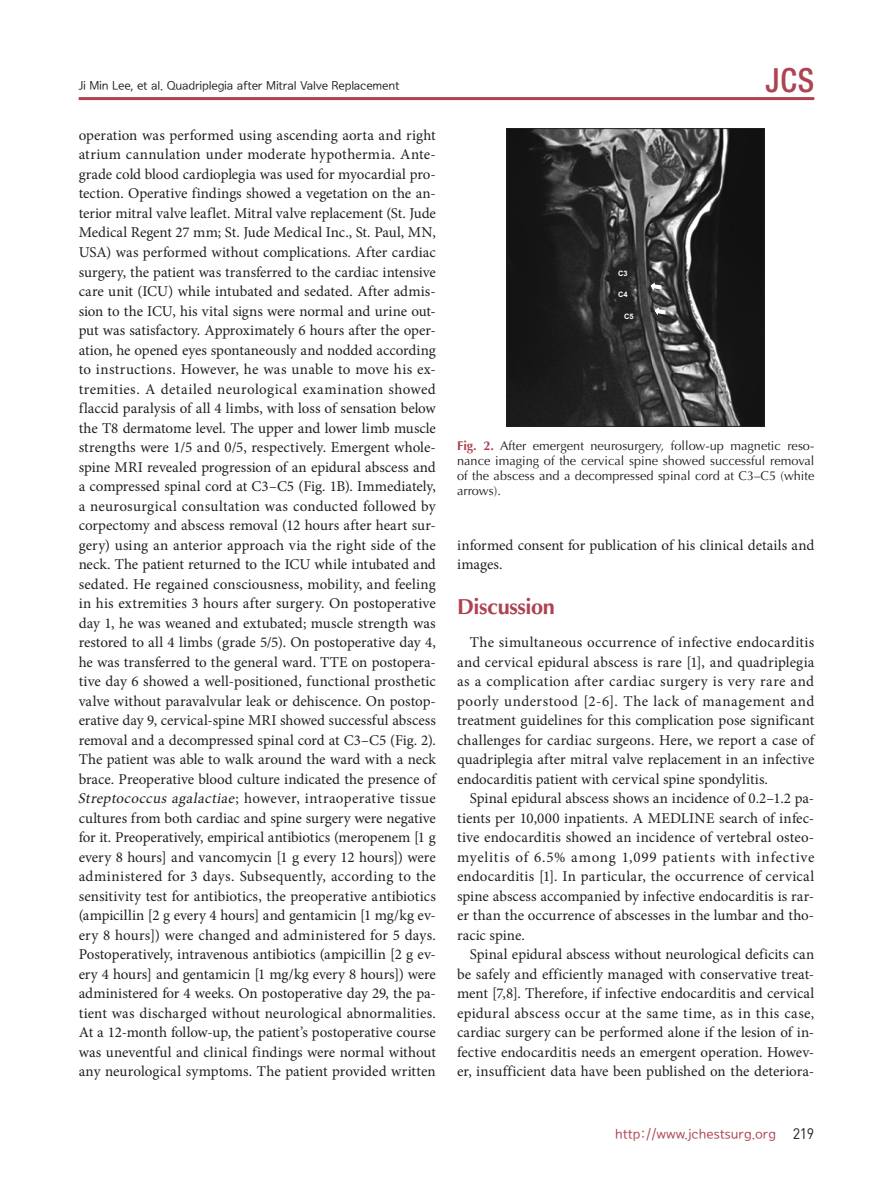
<style>
.page{position:relative;width:893px;height:1191px;background:#fff}
.page>*{position:absolute;margin:0;border:0;box-sizing:border-box;transform-origin:0 0}
.t1{font:500 condensed 33.3px "Helvetica Neue LT Std";color:#ad4353;scale:.95 1}
.t2{font:700 21.75px "Optima LT Std";letter-spacing:-.02em;color:#ad4353}
.t3{font:15px/19.5px "Minion Pro";color:#231f20;text-align:justify}
.t4{font:15px "Dinreg";color:#231f20;scale:.95 1}
.t5{font:13.5px "Seoul Namsan M";color:#ad4353}
.t6{font:12.75px/15px "Optima LT Std";color:#231f20;text-align:justify}
.t7{font:12px "Seoul Namsan M";letter-spacing:-.02em;color:#231f20}
.t8{font:700 7.5px "Arial";color:#fff}
.s1{font-style:italic}
.s2{font-weight:700;color:#ad4353}
</style>
<div class="page">
<hr style="left:79px;top:97px;width:735px;height:3px;background:#ad4353">
<img style="left:509px;top:130px;width:253px;height:294px">
<div style="left:507px;top:128px;width:257px;height:298px;border:1px solid #231f20"></div>
<svg style="left:651px;top:282px;width:10px;height:8px"></svg>
<svg style="left:655px;top:307px;width:11px;height:8px"></svg>
<p class="t7" style="left:79px;top:79px;width:322px">Ji Min Lee, et al. Quadriplegia after Mitral Valve Replacement</p>
<p class="t3" style="left:78px;top:125px;width:360px">operation was performed using ascending aorta and right atrium cannulation under moderate hypothermia. Ante&shy;grade cold blood cardioplegia was used for myocardial pro&shy;tection. Operative findings showed a vegetation on the an&shy;terior mitral valve leaflet. Mitral valve replacement (St. Jude Medical Regent 27 mm; St. Jude Medical Inc., St. Paul, MN, USA) was performed without complications. After cardiac surgery, the patient was transferred to the cardiac intensive care unit (ICU) while intubated and sedated. After admis&shy;sion to the ICU, his vital signs were normal and urine out&shy;put was satisfactory. Approximately 6 hours after the oper&shy;ation, he opened eyes spontaneously and nodded according to instructions. However, he was unable to move his ex&shy;tremities. A detailed neurological examination showed flaccid paralysis of all 4 limbs, with loss of sensation below the T8 dermatome level. The upper and lower limb muscle strengths were 1/5 and 0/5, respectively. Emergent whole&shy;spine MRI revealed progression of an epidural abscess and a compressed spinal cord at C3–C5 (Fig. 1B). Immediately, a neurosurgical consultation was conducted followed by corpectomy and abscess removal (12 hours after heart sur&shy;gery) using an anterior approach via the right side of the neck. The patient returned to the ICU while intubated and sedated. He regained consciousness, mobility, and feeling in his extremities 3 hours after surgery. On postoperative day 1, he was weaned and extubated; muscle strength was restored to all 4 limbs (grade 5/5). On postoperative day 4, he was transferred to the general ward. TTE on postopera&shy;tive day 6 showed a well-positioned, functional prosthetic valve without paravalvular leak or dehiscence. On postop&shy;erative day 9, cervical-spine MRI showed successful abscess removal and a decompressed spinal cord at C3–C5 (Fig. 2).<br>The patient was able to walk around the ward with a neck brace. Preoperative blood culture indicated the presence of <span class="s1">Streptococcus agalactiae</span>; however, intraoperative tissue cultures from both cardiac and spine surgery were negative for it. Preoperatively, empirical antibiotics (meropenem [1 g every 8 hours] and vancomycin [1 g every 12 hours]) were administered for 3 days. Subsequently, according to the sensitivity test for antibiotics, the preoperative antibiotics (ampicillin [2 g every 4 hours] and gentamicin [1 mg/kg ev&shy;ery 8 hours]) were changed and administered for 5 days.<br>Postoperatively, intravenous antibiotics (ampicillin [2 g ev&shy;ery 4 hours] and gentamicin [1 mg/kg every 8 hours]) were administered for 4 weeks. On postoperative day 29, the pa&shy;tient was discharged without neurological abnormalities.<br>At a 12-month follow-up, the patient’s postoperative course was uneventful and clinical findings were normal without any neurological symptoms. The patient provided written</p>
<p class="t8" style="left:618px;top:269px;width:11px">C3</p>
<p class="t8" style="left:618px;top:290px;width:11px">C4</p>
<p class="t8" style="left:624px;top:312px;width:11px">C5</p>
<h1 class="t1" style="left:765px;top:60px;width:53px">JCS</h1>
<p class="t6" style="left:457px;top:438px;width:359px"><span class="s2">Fig. 2.</span> After emergent neurosurgery, follow-up magnetic reso&shy;nance imaging of the cervical spine showed successful removal of the abscess and a decompressed spinal cord at C3–C5 (white arrows).</p>
<p class="t3" style="left:457px;top:535px;width:359px">informed consent for publication of his clinical details and images.</p>
<h2 class="t2" style="left:457px;top:594px;width:99px">Discussion</h2>
<p class="t3" style="left:457px;top:632px;width:359px;text-indent:13px">The simultaneous occurrence of infective endocarditis and cervical epidural abscess is rare [1], and quadriplegia as a complication after cardiac surgery is very rare and poorly understood [2-6]. The lack of management and treatment guidelines for this complication pose significant challenges for cardiac surgeons. Here, we report a case of quadriplegia after mitral valve replacement in an infective endocarditis patient with cervical spine spondylitis.</p>
<p class="t3" style="left:457px;top:788px;width:359px;text-indent:13px">Spinal epidural abscess shows an incidence of 0.2–1.2 pa&shy;tients per 10,000 inpatients. A MEDLINE search of infec&shy;tive endocarditis showed an incidence of vertebral osteo&shy;myelitis of 6.5% among 1,099 patients with infective endocarditis [1]. In particular, the occurrence of cervical spine abscess accompanied by infective endocarditis is rar&shy;er than the occurrence of abscesses in the lumbar and tho&shy;racic spine.</p>
<p class="t3" style="left:457px;top:944px;width:359px;text-indent:13px">Spinal epidural abscess without neurological deficits can be safely and efficiently managed with conservative treat&shy;ment [7,8]. Therefore, if infective endocarditis and cervical epidural abscess occur at the same time, as in this case, cardiac surgery can be performed alone if the lesion of in&shy;fective endocarditis needs an emergent operation. Howev&shy;er, insufficient data have been published on the deteriora-</p>
<p class="t5" style="left:615px;top:1126px;width:162px">http://www.jchestsurg.org</p>
<p class="t4" style="left:793px;top:1124px;width:24px">219</p>
</div>
